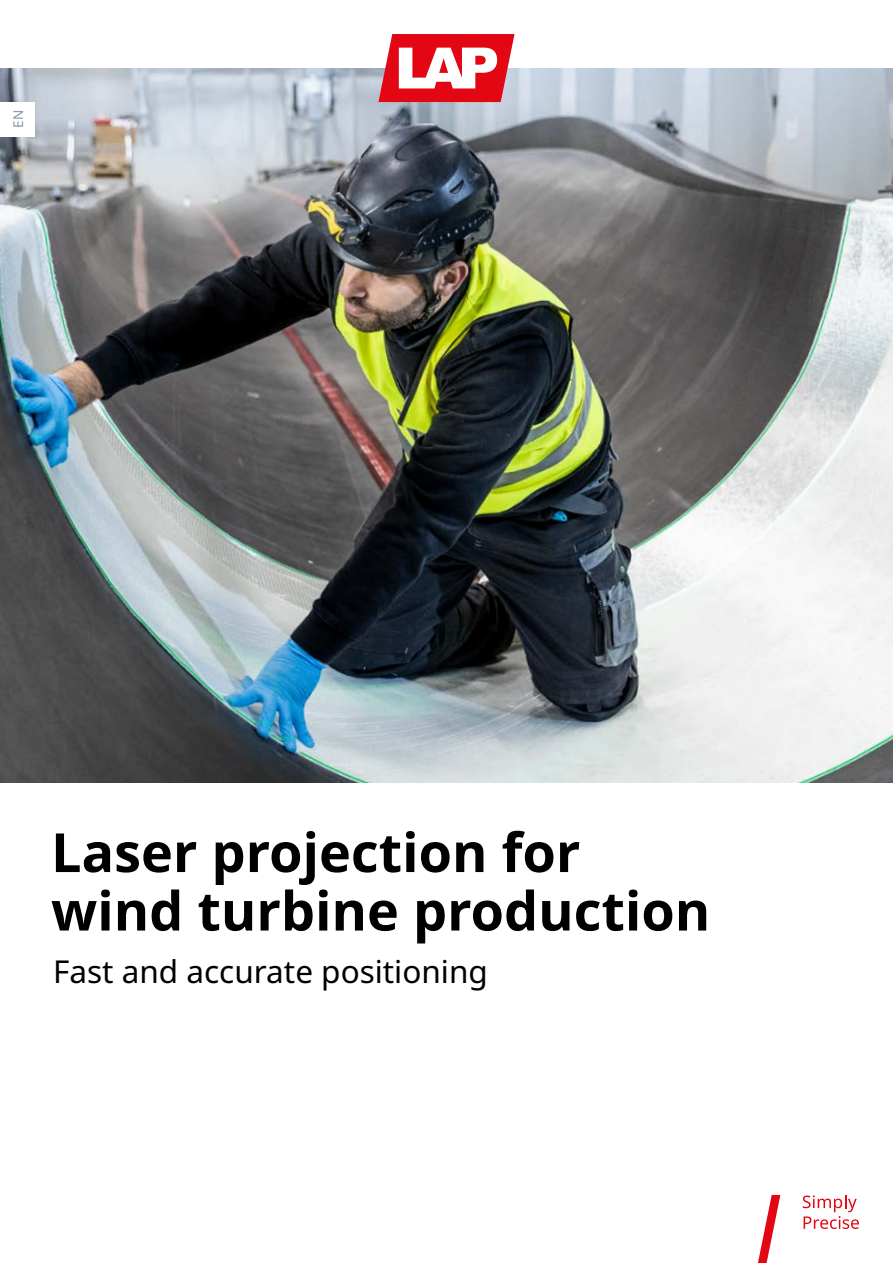
<style>
.page{position:relative;width:893px;height:1263px;background:#fff}
.page>*{position:absolute;margin:0;border:0;box-sizing:border-box;transform-origin:0 0}
.t1{font:700 54px/58.5px "Noto Sans";color:#000}
.t2{font:31.5px "Noto Sans";color:#000}
.t3{font:13.5px "Noto Sans";color:#8298a5}
</style>
<div class="page">
<img style="left:0;top:68px;width:893px;height:714px">
<svg style="left:378px;top:34px;width:136px;height:68px"></svg>
<svg style="left:803px;top:1195px;width:56px;height:34px"></svg>
<svg style="left:758px;top:1195px;width:22px;height:68px"></svg>
<div style="left:0;top:102px;width:34px;height:34px;background:#fff"></div>
<p class="t3" style="left:9px;top:128px;width:19px;rotate:-90deg">EN</p>
<p class="t1" style="left:51px;top:824px;width:661px">Laser projection for wind turbine production</p>
<p class="t2" style="left:53px;top:949px;width:436px">Fast and accurate positioning</p>
</div>
